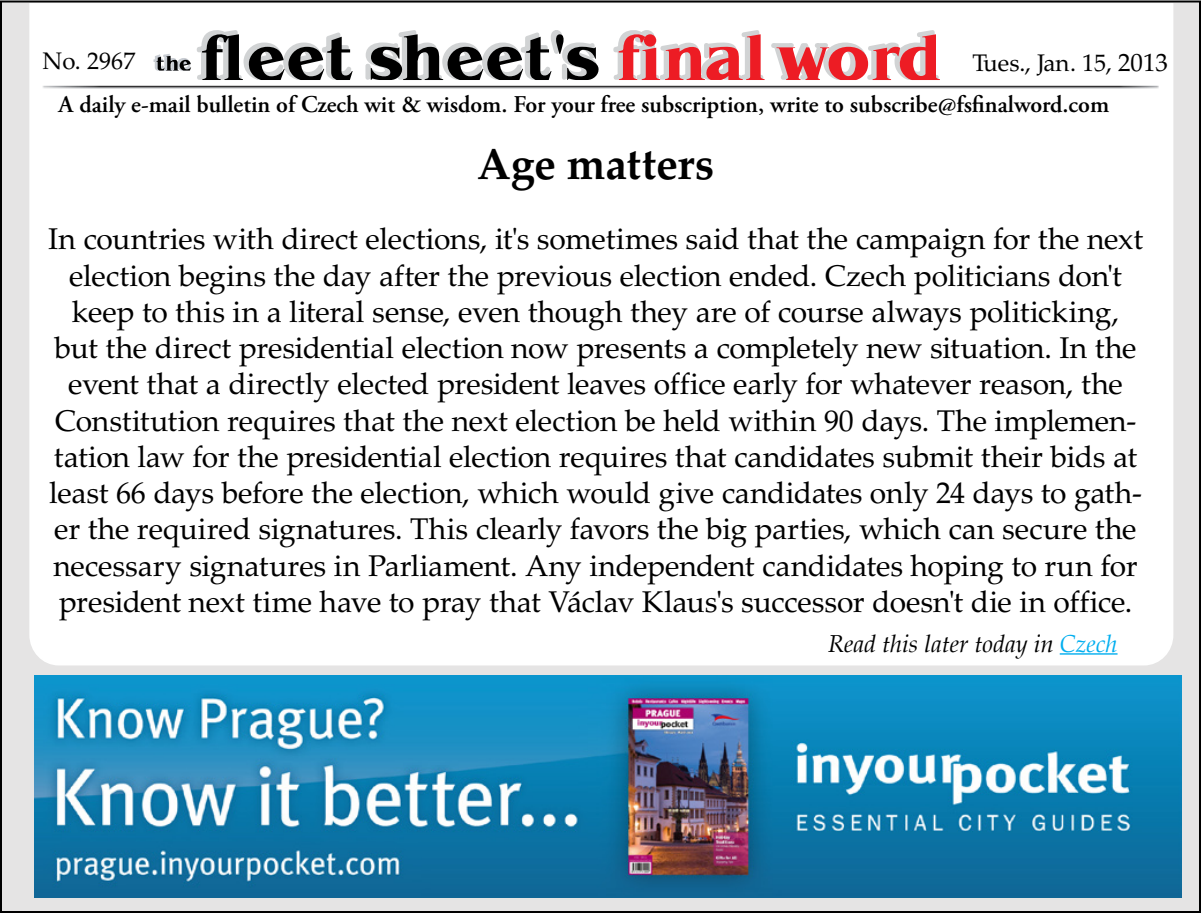
<style>
.page{position:relative;width:1201px;height:913px;background:#fff}
.page>*{position:absolute;margin:0;border:0;box-sizing:border-box;transform-origin:0 0}
.t1{font:700 43.6px "Palatino LTCE";letter-spacing:-.005em;color:#000}
.t2{font:30px/36.2px "Palatino LTCE";letter-spacing:-.01em;color:#000;text-align:center}
.t3{font:600 24px "Adobe Garamond Pro";color:#000}
.t4{font:italic 24px "Palatino";color:#000}
.t5{font:24px "Palatino LTCE";color:#000}
.s1{font-size:25px}
.s2{color:#00aeef}
</style>
<div class="page">
<div style="left:1px;top:1px;width:1198px;height:910px;background:#e5e4e4"></div>
<div style="left:28px;top:1px;width:1146px;height:665px;background:#fff"></div>
<img style="left:40px;top:83px;width:1120px;height:7px">
<svg style="left:153px;top:30px;width:446px;height:50px;background:#a3a3a4"></svg>
<svg style="left:611px;top:30px;width:328px;height:50px;background:#eda0a3"></svg>
<hr style="left:1059px;top:653px;width:58px;height:1px;background:#00aeef">
<img style="left:34px;top:675px;width:1146px;height:222px">
<p class="t5" style="left:42px;top:47px;width:94px">No. 2967</p>
<p class="t5" style="left:972px;top:49px;width:197px">Tues., Jan. 15, <span class="s1">2013</span></p>
<p class="t3" style="left:59px;top:90px;width:1051px">A daily e-mail bulletin of Czech wit &amp; wisdom. For your free subscription, write to subscribe@fsfinalword.com</p>
<h1 class="t1" style="left:477px;top:138px;width:239px">Age matters</h1>
<p class="t2" style="left:48px;top:221px;width:1096px">In countries with direct elections, it's sometimes said that the campaign for the next election begins the day after the previous election ended. Czech politicians don't keep to this in a literal sense, even though they are of course always politicking, but the direct presidential election now presents a completely new situation. In the event that a directly elected president leaves office early for whatever reason, the Constitution requires that the next election be held within 90 days. The implemen&shy;tation law for the presidential election requires that candidates submit their bids at least 66 days before the election, which would give candidates only 24 days to gath&shy;er the required signatures. This clearly favors the big parties, which can secure the necessary signatures in Parliament. Any independent candidates hoping to run for president next time have to pray that Václav Klaus's successor doesn't die in office.</p>
<p class="t4" style="left:828px;top:624px;width:291px">Read this later today in <span class="s2">Czech</span></p>
</div>
